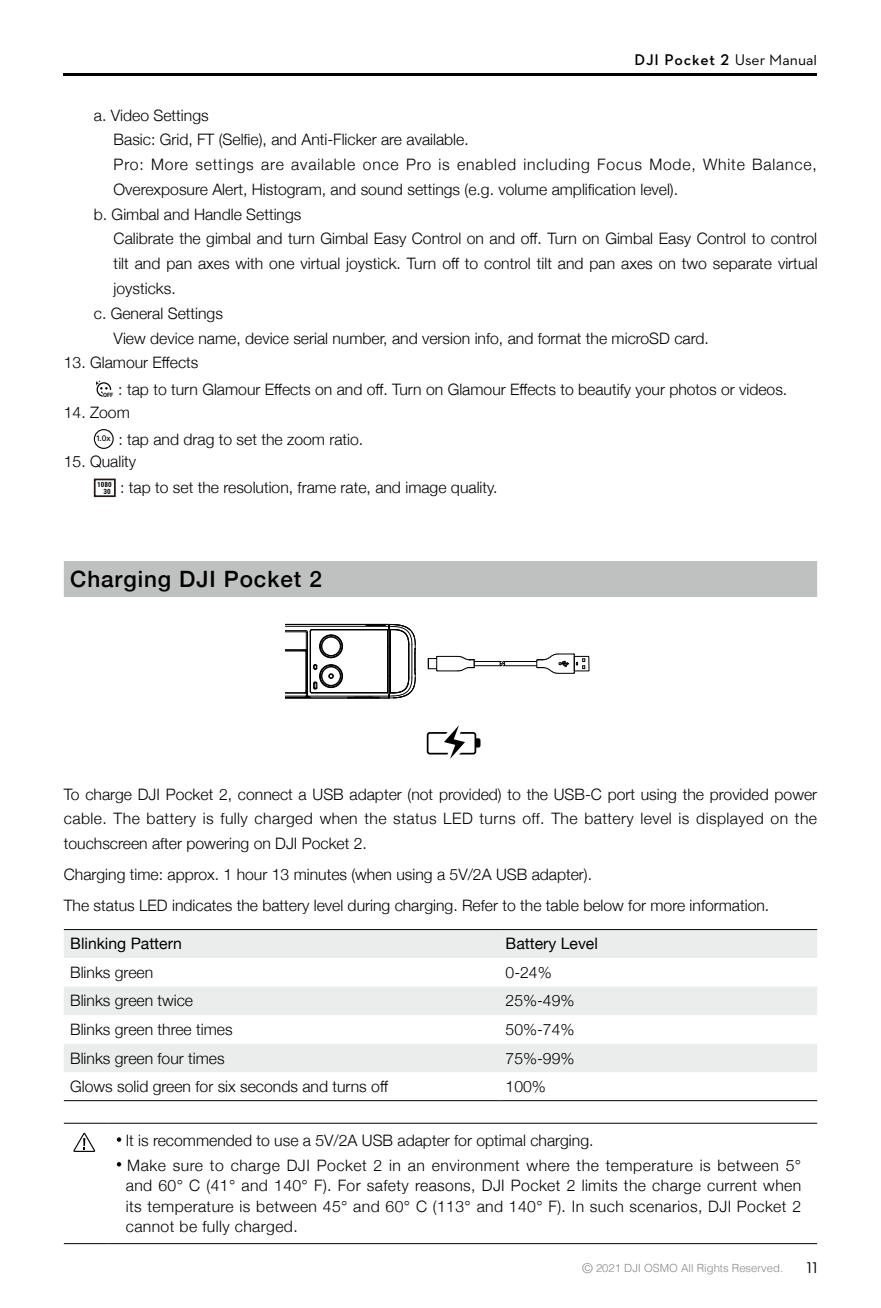
<style>
.page{position:relative;width:881px;height:1308px;background:#fff}
.page>*{position:absolute;margin:0;border:0;box-sizing:border-box;transform-origin:0 0}
.t1{font:500 22.5px "Helvetica Neue";letter-spacing:.04em;color:#000}
.t2{font:300 15.75px/24.8px "Helvetica Neue";color:#000}
.t3{font:300 15.75px/24.8px "Helvetica Neue";letter-spacing:.03em;color:#000}
.t4{font:300 15.75px "Helvetica Neue";letter-spacing:.05em;color:#000}
.t5{font:15.75px "Helvetica Neue";color:#000}
.t6{font:600 15.75px "Dji";letter-spacing:.05em;color:#000}
.t7{font:15.75px "Dji";color:#000}
.t8{font:300 11.25px "Helvetica";color:#898989}
.t9{font:700 7.2px "Roboto Condensed";color:#000}
.t10{font:700 5.85px "Roboto";color:#000}
.s1{font-weight:400}
.s2{font-size:13.5px}
</style>
<div class="page">
<hr style="left:64px;top:74px;width:752px;height:2px;background:#000">
<svg style="left:96px;top:380px;width:16px;height:17px"></svg>
<div style="left:94px;top:429px;width:20px;height:20px;border:1px solid #000;border-radius:50%"></div>
<div style="left:94px;top:478px;width:22px;height:19px;border:2px solid #241714"></div>
<div style="left:64px;top:561px;width:752px;height:36px;background:#bfc0c0"></div>
<hr style="left:285px;top:697px;width:103px;height:1px;background:#000">
<hr style="left:308px;top:695px;width:61px;height:1px;background:#000">
<hr style="left:311px;top:692px;width:76px;height:1px;background:#000">
<hr style="left:311px;top:629px;width:76px;height:1px;background:#000">
<hr style="left:285px;top:626px;width:84px;height:1px;background:#000">
<hr style="left:285px;top:624px;width:103px;height:1px;background:#000">
<div style="left:319px;top:664px;width:24px;height:24px;border:1px solid #000;border-radius:50%"></div>
<div style="left:320px;top:665px;width:22px;height:22px;border:1px solid #000;border-radius:50%"></div>
<div style="left:321px;top:666px;width:20px;height:20px;border:1px solid #000;border-radius:50%"></div>
<div style="left:321px;top:666px;width:19px;height:19px;border:1px solid #000;border-radius:50%"></div>
<svg style="left:328px;top:673px;width:5px;height:5px"></svg>
<div style="left:319px;top:634px;width:24px;height:24px;border:1px solid #000;border-radius:50%"></div>
<div style="left:320px;top:635px;width:22px;height:22px;border:1px solid #000;border-radius:50%"></div>
<div style="left:321px;top:636px;width:20px;height:20px;border:1px solid #000;border-radius:50%"></div>
<div style="left:321px;top:637px;width:19px;height:19px;border:1px solid #000;border-radius:50%"></div>
<svg style="left:285px;top:629px;width:32px;height:69px"></svg>
<svg style="left:346px;top:624px;width:70px;height:75px"></svg>
<svg style="left:536px;top:653px;width:53px;height:21px"></svg>
<hr style="left:503px;top:661px;width:33px;height:1px;background:#000">
<svg style="left:427px;top:655px;width:78px;height:16px"></svg>
<hr style="left:503px;top:665px;width:33px;height:1px;background:#000">
<div style="left:426px;top:732px;width:50px;height:22px;border:2px solid #000;border-radius:2px"></div>
<div style="left:475px;top:738px;width:5px;height:9px;background:#000;border-radius:2px"></div>
<svg style="left:441px;top:725px;width:27px;height:34px"></svg>
<div style="left:64px;top:930px;width:752px;height:28px;background:#ebecec"></div>
<svg style="left:64px;top:987px;width:752px;height:85px;fill:#ebecec"></svg>
<hr style="left:64px;top:1100px;width:435px;height:1px;background:#000">
<hr style="left:499px;top:1100px;width:317px;height:1px;background:#000">
<hr style="left:64px;top:929px;width:435px;height:1px;background:#000">
<hr style="left:499px;top:929px;width:317px;height:1px;background:#000">
<hr style="left:64px;top:1122px;width:43px;height:1px;background:#000">
<hr style="left:107px;top:1122px;width:709px;height:1px;background:#000">
<hr style="left:64px;top:1243px;width:43px;height:1px;background:#000">
<hr style="left:107px;top:1243px;width:709px;height:1px;background:#000">
<svg style="left:73px;top:1132px;width:22px;height:20px"></svg>
<svg style="left:117px;top:1137px;width:4px;height:4px"></svg>
<svg style="left:117px;top:1162px;width:4px;height:4px"></svg>
<p class="t6" style="left:634px;top:52px;width:184px">DJI Pocket 2 <span class="s1">User Manual</span></p>
<p class="t2" style="left:94px;top:102px;width:116px">a. Video Settings</p>
<p class="t2" style="left:114px;top:126px;width:356px">Basic: Grid, FT (Selfie), and Anti-Flicker are available.</p>
<p class="t4" style="left:114px;top:152px;width:704px">Pro: More settings are available once Pro is enabled including Focus Mode, White Balance,</p>
<p class="t2" style="left:114px;top:176px;width:565px">Overexposure Alert, Histogram, and sound settings (e.g. volume amplification level).</p>
<p class="t2" style="left:94px;top:201px;width:209px">b. Gimbal and Handle Settings</p>
<p class="t2" style="left:114px;top:225px;width:704px">Calibrate the gimbal and turn Gimbal Easy Control on and off. Turn on Gimbal Easy Control to control</p>
<p class="t2" style="left:114px;top:250px;width:705px">tilt and pan axes with one virtual joystick. Turn off to control tilt and pan axes on two separate virtual</p>
<p class="t2" style="left:114px;top:275px;width:64px">joysticks.</p>
<p class="t2" style="left:94px;top:300px;width:130px">c. General Settings</p>
<p class="t2" style="left:114px;top:324px;width:596px">View device name, device serial number, and version info, and format the microSD card.</p>
<p class="t2" style="left:64px;top:349px;width:136px">13. Glamour Effects</p>
<p class="t10" style="left:103px;top:391px;width:12px">OFF</p>
<p class="t2" style="left:118px;top:376px;width:670px">: tap to turn Glamour Effects on and off. Turn on Glamour Effects to beautify your photos or videos.</p>
<p class="t2" style="left:96px;top:398px;width:268px;line-height:26.8px;text-indent:-33px">14. Zoom<br><sup>1.0x</sup> : tap and drag to set the zoom ratio.</p>
<p class="t2" style="left:64px;top:448px;width:74px">15. Quality</p>
<p class="t9" style="left:104px;top:487px;width:9px">30</p>
<p class="t2" style="left:97px;top:474px;width:401px"><sup>1080</sup> : tap to set the resolution, frame rate, and image quality.</p>
<h1 class="t1" style="left:70px;top:561px;width:253px">Charging DJI Pocket 2</h1>
<p class="t2" style="left:64px;top:780px;width:754px;text-align:justify">To charge DJI Pocket 2, connect a USB adapter (not provided) to the USB-C port using the provided power cable. The battery is fully charged when the status LED turns off. The battery level is displayed on the touchscreen after powering on DJI Pocket 2.</p>
<p class="t2" style="left:64px;top:858px;width:706px;line-height:31.1px">Charging time: approx. 1 hour 13 minutes (when using a 5V/2A USB adapter).<br>The status LED indicates the battery level during charging. Refer to the table below for more information.</p>
<p class="t5" style="left:70px;top:932px;width:113px">Blinking Pattern</p>
<p class="t5" style="left:505px;top:932px;width:94px">Battery Level</p>
<p class="t2" style="left:70px;top:958px;width:84px">Blinks green</p>
<p class="t2" style="left:505px;top:958px;width:48px">0-24%</p>
<p class="t2" style="left:70px;top:987px;width:124px">Blinks green twice</p>
<p class="t2" style="left:505px;top:987px;width:70px">25%-49%</p>
<p class="t2" style="left:70px;top:1015px;width:164px">Blinks green three times</p>
<p class="t2" style="left:505px;top:1015px;width:70px">50%-74%</p>
<p class="t2" style="left:70px;top:1044px;width:156px">Blinks green four times</p>
<p class="t2" style="left:505px;top:1044px;width:70px">75%-99%</p>
<p class="t2" style="left:70px;top:1072px;width:319px">Glows solid green for six seconds and turns off</p>
<p class="t2" style="left:505px;top:1072px;width:42px">100%</p>
<p class="t3" style="left:126px;top:1127px;width:676px">It is recommended to use a 5V/2A USB adapter for optimal charging.<br>Make sure to charge DJI Pocket 2 in an environment where the temperature is between 5°</p>
<p class="t2" style="left:126px;top:1174px;width:676px;line-height:20.2px;text-align:justify">and 60° C (41° and 140° F). For safety reasons, DJI Pocket 2 limits the charge current when its temperature is between 45° and 60° C (113° and 140° F). In such scenarios, DJI Pocket 2 cannot be fully charged.</p>
<p class="t8" style="left:582px;top:1258px;width:202px"><span class="s2">©</span> 2021 DJI OSMO All Rights Reserved.</p>
<p class="t7" style="left:806px;top:1259px;width:12px">11</p>
</div>
